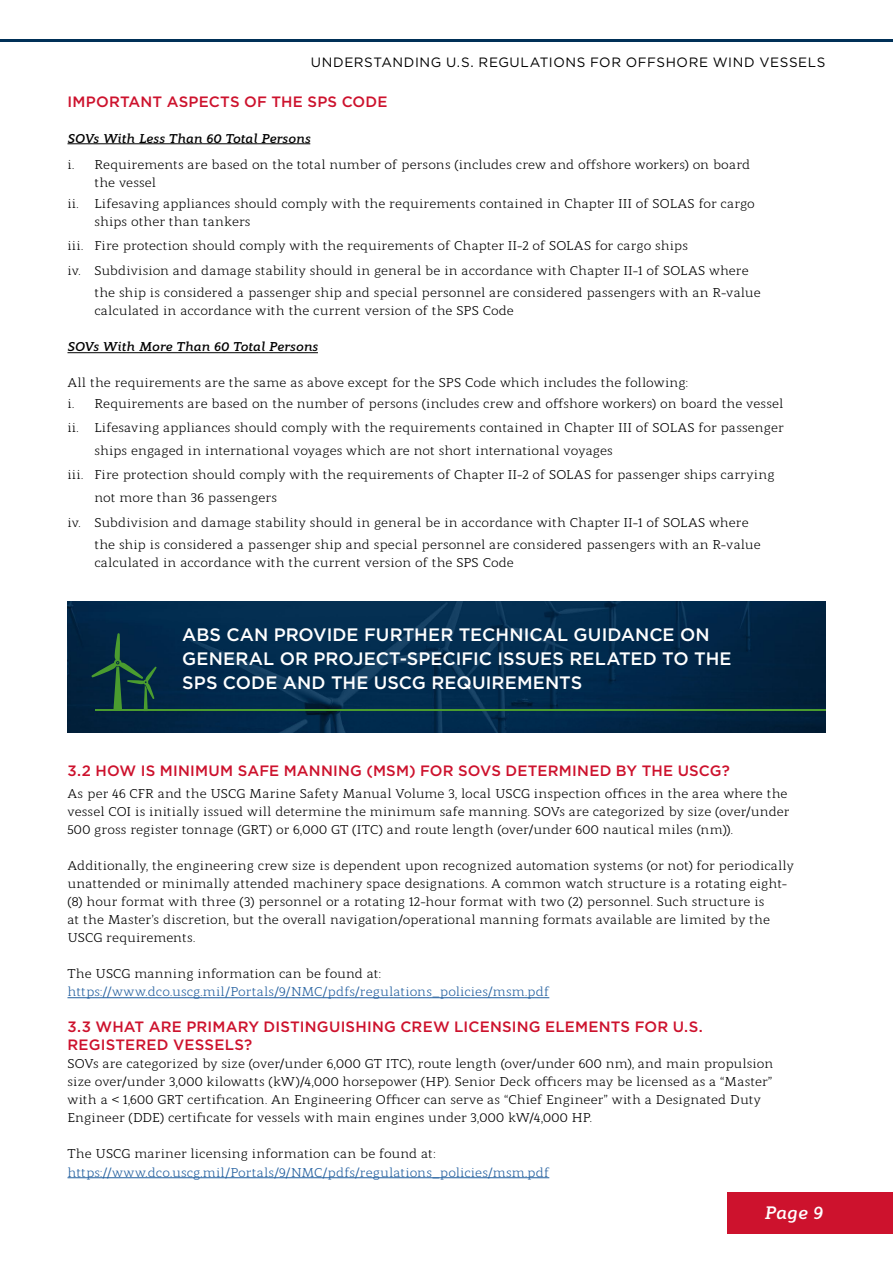
<style>
.page{position:relative;width:893px;height:1263px;background:#fff}
.page>*{position:absolute;margin:0;border:0;box-sizing:border-box;transform-origin:0 0}
.t1{font:500 18px/24px "Gotham";letter-spacing:.005em;color:#fff}
.t2{font:italic 700 18px "Modum";color:#fff}
.t3{font:500 15px/18px "Gotham";letter-spacing:.015em;color:#cd122d}
.t4{font:13.5px "Gotham";letter-spacing:.045em;color:#000}
.t5{font:12.75px/18px "Modum";letter-spacing:.005em;color:#000}
.t6{font:12.75px "Modum";letter-spacing:.005em;color:#215e9e}
.t7{font:italic 700 12.75px "Modum";letter-spacing:-.005em;color:#000}
</style>
<div class="page">
<hr style="left:68px;top:143px;width:242px;height:1px;background:#000">
<hr style="left:68px;top:352px;width:250px;height:1px;background:#000">
<hr style="left:68px;top:997px;width:481px;height:1px;background:#215e9e">
<hr style="left:68px;top:1177px;width:481px;height:1px;background:#215e9e">
<img style="left:68px;top:602px;width:757px;height:131px">
<hr style="left:95px;top:709px;width:730px;height:2px;background:#4a9c2f">
<svg style="left:91px;top:633px;width:66px;height:78px;background:#0e3a40"></svg>
<hr style="left:0;top:39px;width:893px;height:3px;background:#003057">
<div style="left:727px;top:1192px;width:166px;height:41px;background:#cd122d"></div>
<p class="t4" style="left:311px;top:53px;width:516px">UNDERSTANDING U.S. REGULATIONS FOR OFFSHORE WIND VESSELS</p>
<p class="t3" style="left:68px;top:92px;width:322px">IMPORTANT ASPECTS OF THE SPS CODE</p>
<p class="t7" style="left:68px;top:128px;width:244px">SOVs With Less Than 60 Total Persons</p>
<p class="t5" style="left:95px;top:155px;width:657px;text-indent:-27px">i. Requirements are based on the total number of persons (includes crew and offshore workers) on board the vessel</p>
<p class="t5" style="left:95px;top:193px;width:662px;text-indent:-27px">ii. Lifesaving appliances should comply with the requirements contained in Chapter III of SOLAS for cargo ships other than tankers</p>
<p class="t5" style="left:67px;top:232px;width:683px;line-height:24.6px">iii. Fire protection should comply with the requirements of Chapter II-2 of SOLAS for cargo ships<br>iv. Subdivision and damage stability should in general be in accordance with Chapter II-1 of SOLAS where</p>
<p class="t5" style="left:94px;top:283px;width:668px">the ship is considered a passenger ship and special personnel are considered passengers with an R-value calculated in accordance with the current version of the SPS Code</p>
<p class="t7" style="left:67px;top:337px;width:252px">SOVs With More Than 60 Total Persons</p>
<p class="t5" style="left:67px;top:372px;width:717px;line-height:20.1px">All the requirements are the same as above except for the SPS Code which includes the following:<br>i. Requirements are based on the number of persons (includes crew and offshore workers) on board the vessel</p>
<p class="t5" style="left:94px;top:415px;width:691px;line-height:22.5px;text-indent:-27px">ii. Lifesaving appliances should comply with the requirements contained in Chapter III of SOLAS for passenger ships engaged in international voyages which are not short international voyages</p>
<p class="t5" style="left:94px;top:462px;width:682px;line-height:22.5px;text-indent:-27px">iii. Fire protection should comply with the requirements of Chapter II-2 of SOLAS for passenger ships carrying not more than 36 passengers</p>
<p class="t5" style="left:94px;top:510px;width:668px;line-height:22.5px;text-indent:-27px">iv. Subdivision and damage stability should in general be in accordance with Chapter II-1 of SOLAS where the ship is considered a passenger ship and special personnel are considered passengers with an R-value</p>
<p class="t5" style="left:94px;top:552px;width:421px">calculated in accordance with the current version of the SPS Code</p>
<h1 class="t1" style="left:182px;top:622px;width:551px">ABS CAN PROVIDE FURTHER TECHNICAL GUIDANCE ON<br>GENERAL OR PROJECT-SPECIFIC ISSUES RELATED TO THE<br>SPS CODE AND THE USCG REQUIREMENTS</h1>
<p class="t3" style="left:68px;top:761px;width:664px">3.2 HOW IS MINIMUM SAFE MANNING (MSM) FOR SOVS DETERMINED BY THE USCG?</p>
<p class="t5" style="left:68px;top:784px;width:723px">As per 46 CFR and the USCG Marine Safety Manual Volume 3, local USCG inspection offices in the area where the vessel COI is initially issued will determine the minimum safe manning. SOVs are categorized by size (over/under<br>500 gross register tonnage (GRT) or 6,000 GT (ITC) and route length (over/under 600 nautical miles (nm)).</p>
<p class="t5" style="left:68px;top:856px;width:728px">Additionally, the engineering crew size is dependent upon recognized automation systems (or not) for periodically unattended or minimally attended machinery space designations. A common watch structure is a rotating eight-(8) hour format with three (3) personnel or a rotating 12-hour format with two (2) personnel. Such structure is<br>at the Master’s discretion, but the overall navigation/operational manning formats available are limited by the USCG requirements.</p>
<p class="t5" style="left:68px;top:964px;width:315px">The USCG manning information can be found at:</p>
<p class="t6" style="left:68px;top:982px;width:483px">https://www.dco.uscg.mil/Portals/9/NMC/pdfs/regulations_policies/msm.pdf</p>
<p class="t3" style="left:68px;top:1018px;width:637px">3.3 WHAT ARE PRIMARY DISTINGUISHING CREW LICENSING ELEMENTS FOR U.S.<br>REGISTERED VESSELS?</p>
<p class="t5" style="left:68px;top:1054px;width:707px">SOVs are categorized by size (over/under 6,000 GT ITC), route length (over/under 600 nm), and main propulsion size over/under 3,000 kilowatts (kW)/4,000 horsepower (HP). Senior Deck officers may be licensed as a “Master” with a &lt; 1,600 GRT certification. An Engineering Officer can serve as “Chief Engineer” with a Designated Duty Engineer (DDE) certificate for vessels with main engines under 3,000 kW/4,000 HP.</p>
<p class="t5" style="left:68px;top:1144px;width:369px">The USCG mariner licensing information can be found at:</p>
<p class="t6" style="left:68px;top:1162px;width:483px">https://www.dco.uscg.mil/Portals/9/NMC/pdfs/regulations_policies/msm.pdf</p>
<h1 class="t2" style="left:764px;top:1198px;width:60px">Page 9</h1>
</div>
